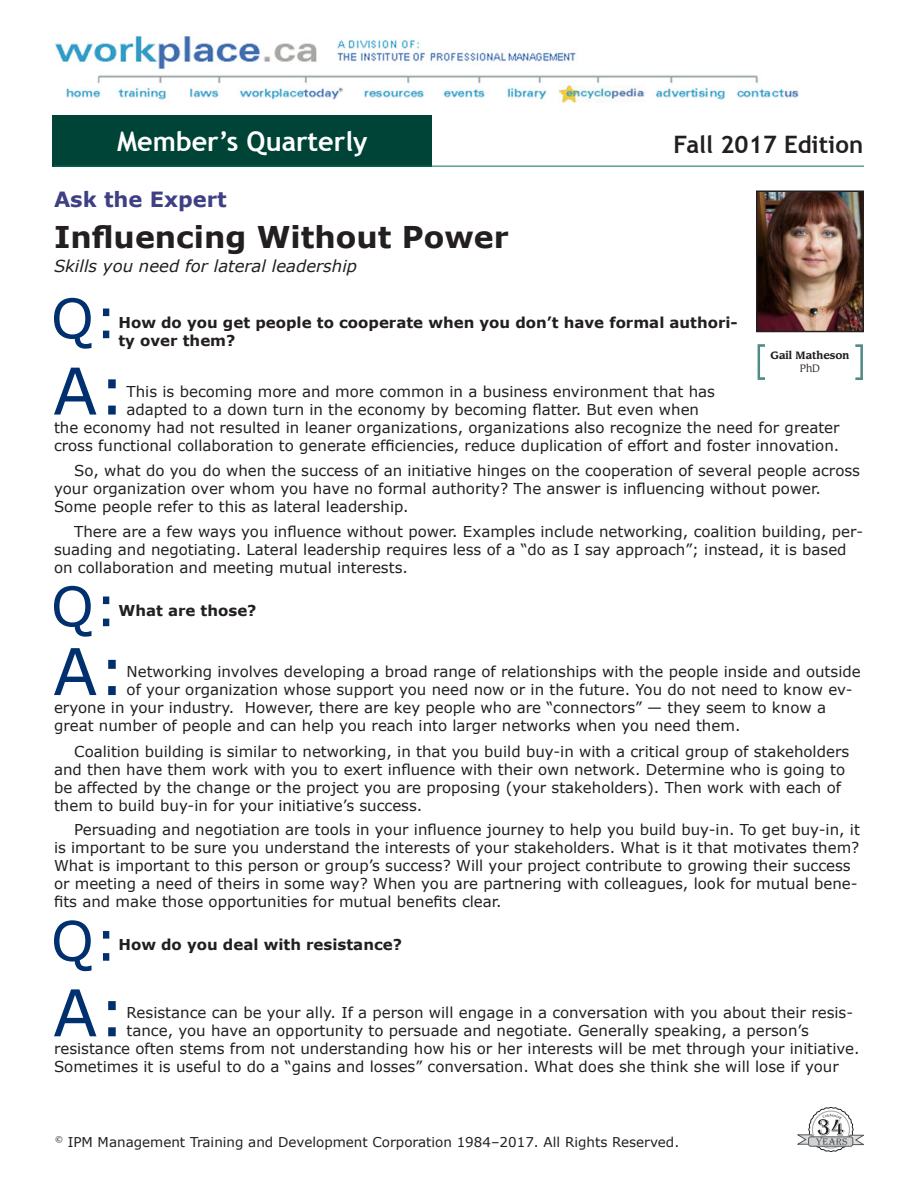
<style>
.page{position:relative;width:918px;height:1188px;background:#fff}
.page>*{position:absolute;margin:0;border:0;box-sizing:border-box;transform-origin:0 0}
.Q_A{font:64.5px "Verdana";color:#00306d}
.Q_A-2{font:54.45px "Verdana";color:#00306d}
.Title_article{font:700 30px "Verdana";color:#231f20}
.t1{font:700 27px "Trebuchet MS";color:#fff}
.t2{font:700 24px "Trebuchet MS";color:#231f20}
.t3{font:700 21px "Verdana";color:#3f4084}
.Subtitle_article{font:italic 16.5px "Verdana";color:#231f20}
.Body_Text{font:15px/18px "Verdana";color:#231f20}
.Q_A-3{font:15px "Verdana";color:#231f20}
.Q_A-4{font:700 15px/18px "Verdana";color:#231f20}
.t4{font:13.5px "Verdana";color:#231f20}
.caption_name{font:700 10.5px/13.5px "Leawood Std";color:#231f20;text-align:center;scale:.95 1}
.s1{font-weight:400}
</style>
<div class="page">
<img style="left:55px;top:36px;width:744px;height:67px">
<div style="left:53px;top:115px;width:379px;height:51px;background:#004437"></div>
<hr style="left:54px;top:166px;width:810px;height:1px;background:#00765d">
<svg style="left:798px;top:1107px;width:66px;height:45px"></svg>
<img style="left:759px;top:193px;width:102px;height:136px">
<div style="left:756px;top:190px;width:108px;height:142px;border:2px solid #231f20"></div>
<svg style="left:855px;top:344px;width:8px;height:36px"></svg>
<svg style="left:758px;top:344px;width:7px;height:36px"></svg>
<h3 class="t1" style="left:117px;top:124px;width:252px">Member’s Quarterly</h3>
<h3 class="t2" style="left:674px;top:129px;width:191px">Fall 2017 Edition</h3>
<p class="t3" style="left:54px;top:184px;width:174px">Ask the Expert</p>
<p class="Title_article" style="left:54px;top:215px;width:456px">Influencing Without Power</p>
<p class="Subtitle_article" style="left:54px;top:254px;width:305px">Skills you need for lateral leadership</p>
<p class="Q_A-2" style="left:51px;top:281px;width:69px">Q:</p>
<p class="Q_A-4" style="left:118px;top:313px;width:621px">How do you get people to cooperate when you don’t have formal authori&shy;ty over them?</p>
<p class="caption_name" style="left:771px;top:348px;width:84px">Gail Matheson<br><span class="s1">PhD</span></p>
<p class="Q_A" style="left:53px;top:347px;width:75px">A:</p>
<p class="Q_A-3" style="left:127px;top:381px;width:590px">This is becoming more and more common in a business environment that has</p>
<p class="Q_A-3" style="left:127px;top:399px;width:574px">adapted to a down turn in the economy by becoming flatter. But even when</p>
<p class="Q_A-3" style="left:54px;top:417px;width:787px">the economy had not resulted in leaner organizations, organizations also recognize the need for greater</p>
<p class="Q_A-3" style="left:54px;top:435px;width:787px">cross functional collaboration to generate efficiencies, reduce duplication of effort and foster innovation.</p>
<p class="Body_Text" style="left:54px;top:461px;width:808px;text-indent:20px">So, what do you do when the success of an initiative hinges on the cooperation of several people across your organization over whom you have no formal authority? The answer is influencing without power.<br>Some people refer to this as lateral leadership.</p>
<p class="Body_Text" style="left:54px;top:522px;width:811px;text-indent:20px">There are a few ways you influence without power. Examples include networking, coalition building, per&shy;suading and negotiating. Lateral leadership requires less of a “do as I say approach”; instead, it is based on collaboration and meeting mutual interests.</p>
<p class="Q_A-2" style="left:51px;top:569px;width:69px">Q:</p>
<p class="Q_A-4" style="left:118px;top:601px;width:140px">What are those?</p>
<p class="Q_A" style="left:53px;top:627px;width:75px">A:</p>
<p class="Q_A-3" style="left:127px;top:661px;width:736px">Networking involves developing a broad range of relationships with the people inside and outside</p>
<p class="Q_A-3" style="left:127px;top:679px;width:728px">of your organization whose support you need now or in the future. You do not need to know ev-</p>
<p class="Q_A-3" style="left:54px;top:697px;width:774px">eryone in your industry. However, there are key people who are “connectors” — they seem to know a</p>
<p class="Q_A-3" style="left:54px;top:715px;width:688px">great number of people and can help you reach into larger networks when you need them.</p>
<p class="Body_Text" style="left:54px;top:742px;width:797px;text-indent:20px">Coalition building is similar to networking, in that you build buy-in with a critical group of stakeholders and then have them work with you to exert influence with their own network. Determine who is going to be affected by the change or the project you are proposing (your stakeholders). Then work with each of them to build buy-in for your initiative’s success.</p>
<p class="Body_Text" style="left:54px;top:821px;width:808px;text-indent:20px">Persuading and negotiation are tools in your influence journey to help you build buy-in. To get buy-in, it is important to be sure you understand the interests of your stakeholders. What is it that motivates them?<br>What is important to this person or group’s success? Will your project contribute to growing their success or meeting a need of theirs in some way? When you are partnering with colleagues, look for mutual bene&shy;fits and make those opportunities for mutual benefits clear.</p>
<p class="Q_A-2" style="left:51px;top:903px;width:69px">Q:</p>
<p class="Q_A-4" style="left:118px;top:935px;width:285px">How do you deal with resistance?</p>
<p class="Q_A" style="left:53px;top:969px;width:75px">A:</p>
<p class="Q_A-3" style="left:127px;top:1003px;width:728px">Resistance can be your ally. If a person will engage in a conversation with you about their resis-</p>
<p class="Q_A-3" style="left:127px;top:1021px;width:684px">tance, you have an opportunity to persuade and negotiate. Generally speaking, a person’s</p>
<p class="Q_A-3" style="left:54px;top:1039px;width:807px">resistance often stems from not understanding how his or her interests will be met through your initiative.</p>
<p class="Q_A-3" style="left:54px;top:1057px;width:786px">Sometimes it is useful to do a “gains and losses” conversation. What does she think she will lose if your</p>
<p class="t4" style="left:55px;top:1133px;width:626px"><sup>©</sup> IPM Management Training and Development Corporation 1984–2017. All Rights Reserved.</p>
</div>
